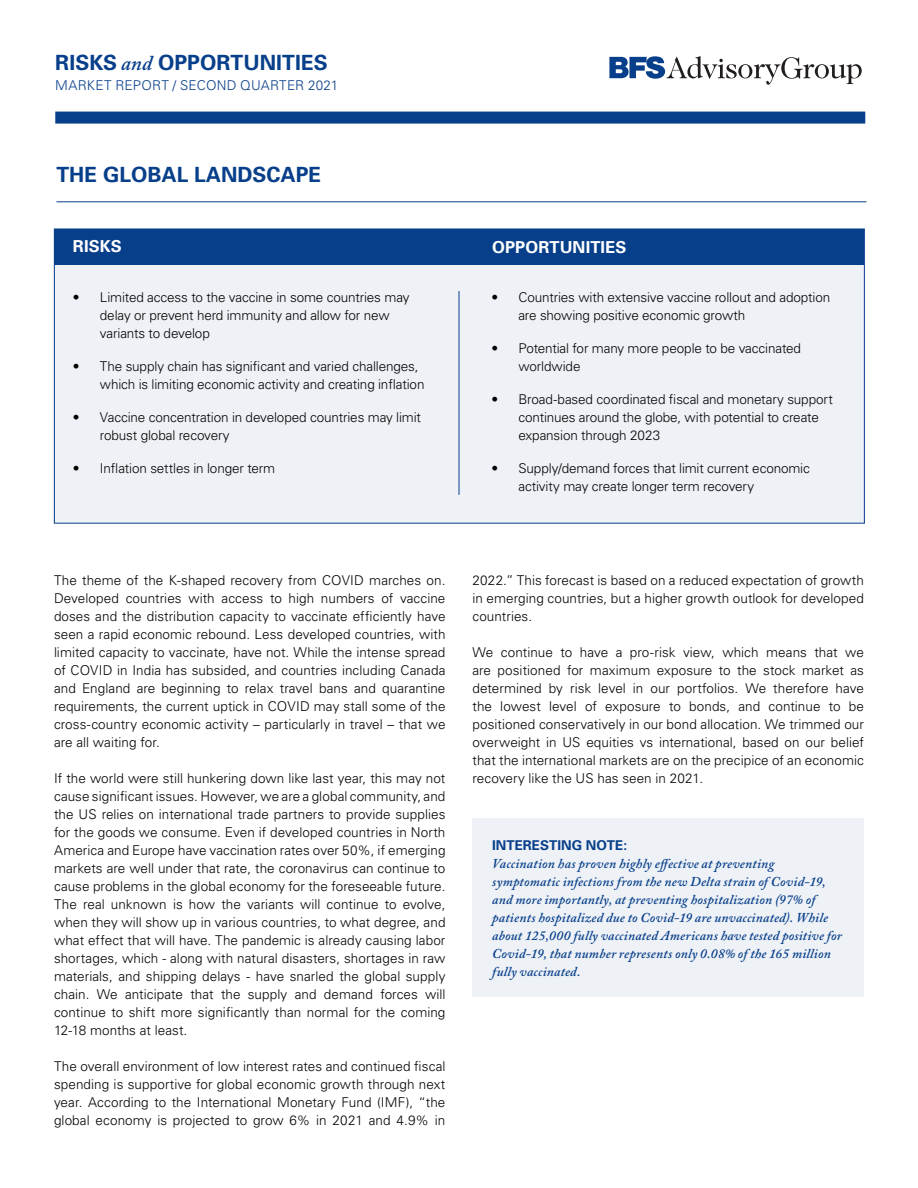
<style>
.page{position:relative;width:918px;height:1188px;background:#fff}
.page>*{position:absolute;margin:0;border:0;box-sizing:border-box;transform-origin:0 0}
.t1{font:700 21px "Univers";color:#083f8a}
.t2{font:700 16.5px "Univers";letter-spacing:.005em;color:#fff}
.t3{font:300 13.5px/18px "Univers";letter-spacing:-.01em;color:#040503}
.t4{font:italic 600 13.5px/18px "Adobe Caslon Pro";letter-spacing:.015em;color:#083f8a}
.t5{font:300 13.5px "Univers";letter-spacing:.015em;color:#083f8a}
.t6{font:700 13.5px "Univers";color:#083f8a}
.s1{font-family:"Adobe Caslon Pro";font-weight:600;font-style:italic}
</style>
<div class="page">
<div style="left:54px;top:229px;width:810px;height:294px;background:#eef2f7"></div>
<svg style="left:609px;top:56px;width:253px;height:29px"></svg>
<div style="left:54px;top:229px;width:810px;height:35px;background:#083f8a"></div>
<hr style="left:459px;top:291px;width:1px;height:204px;background:#083f8a">
<div style="left:472px;top:818px;width:392px;height:179px;background:#eef2f7"></div>
<hr style="left:56px;top:201px;width:810px;height:1px;background:#083f8a">
<div style="left:55px;top:112px;width:810px;height:12px;background:#083f8a"></div>
<h1 class="t1" style="left:55px;top:49px;width:274px">RISKS <span class="s1">and</span> OPPORTUNITIES</h1>
<p class="t5" style="left:55px;top:77px;width:285px">MARKET REPORT / SECOND QUARTER 2021</p>
<h1 class="t1" style="left:56px;top:161px;width:266px">THE GLOBAL LANDSCAPE</h1>
<p class="t2" style="left:73px;top:236px;width:50px">RISKS</p>
<p class="t2" style="left:492px;top:237px;width:136px">OPPORTUNITIES</p>
<p class="t3" style="left:100px;top:288px;width:311px;text-indent:-27px">• Limited access to the vaccine in some countries may delay or prevent herd immunity and allow for new variants to develop</p>
<p class="t3" style="left:100px;top:357px;width:326px;text-indent:-27px">• The supply chain has significant and varied challenges, which is limiting economic activity and creating inflation</p>
<p class="t3" style="left:100px;top:408px;width:323px;text-indent:-27px">• Vaccine concentration in developed countries may limit robust global recovery</p>
<p class="t3" style="left:73px;top:459px;width:204px">• Inflation settles in longer term</p>
<p class="t3" style="left:518px;top:288px;width:313px;text-indent:-27px">• Countries with extensive vaccine rollout and adoption are showing positive economic growth</p>
<p class="t3" style="left:518px;top:339px;width:284px;text-indent:-27px">• Potential for many more people to be vaccinated worldwide</p>
<p class="t3" style="left:518px;top:390px;width:316px;text-indent:-27px">• Broad-based coordinated fiscal and monetary support continues around the globe, with potential to create expansion through 2023</p>
<p class="t3" style="left:518px;top:459px;width:293px;text-indent:-27px">• Supply/demand forces that limit current economic activity may create longer term recovery</p>
<p class="t3" style="left:54px;top:571px;width:393px;text-align:justify">The theme of the K-shaped recovery from COVID marches on.<br>Developed countries with access to high numbers of vaccine doses and the distribution capacity to vaccinate efficiently have seen a rapid economic rebound. Less developed countries, with limited capacity to vaccinate, have not. While the intense spread of COVID in India has subsided, and countries including Canada and England are beginning to relax travel bans and quarantine requirements, the current uptick in COVID may stall some of the cross-country economic activity – particularly in travel – that we are all waiting for.</p>
<p class="t3" style="left:54px;top:769px;width:393px;text-align:justify">If the world were still hunkering down like last year, this may not cause significant issues. However, we are a global community, and the US relies on international trade partners to provide supplies for the goods we consume. Even if developed countries in North America and Europe have vaccination rates over 50%, if emerging markets are well under that rate, the coronavirus can continue to cause problems in the global economy for the foreseeable future.<br>The real unknown is how the variants will continue to evolve, when they will show up in various countries, to what degree, and what effect that will have. The pandemic is already causing labor shortages, which - along with natural disasters, shortages in raw materials, and shipping delays - have snarled the global supply chain. We anticipate that the supply and demand forces will continue to shift more significantly than normal for the coming 12-18 months at least.</p>
<p class="t3" style="left:54px;top:1057px;width:393px;text-align:justify">The overall environment of low interest rates and continued fiscal spending is supportive for global economic growth through next year. According to the International Monetary Fund (IMF), “the global economy is projected to grow 6% in 2021 and 4.9% in</p>
<p class="t3" style="left:472px;top:571px;width:393px;text-align:justify">2022.” This forecast is based on a reduced expectation of growth in emerging countries, but a higher growth outlook for developed countries.</p>
<p class="t3" style="left:472px;top:643px;width:393px;text-align:justify">We continue to have a pro-risk view, which means that we are positioned for maximum exposure to the stock market as determined by risk level in our portfolios. We therefore have the lowest level of exposure to bonds, and continue to be positioned conservatively in our bond allocation. We trimmed our overweight in US equities vs international, based on our belief that the international markets are on the precipice of an economic recovery like the US has seen in 2021.</p>
<p class="t6" style="left:492px;top:837px;width:137px">INTERESTING NOTE:</p>
<p class="t4" style="left:492px;top:854px;width:351px">Vaccination has proven highly effective at preventing symptomatic infections from the new Delta strain of Covid-19, and more importantly, at preventing hospitalization (97% of patients hospitalized due to Covid-19 are unvaccinated). While about 125,000 fully vaccinated Americans have tested positive for Covid-19, that number represents only 0.08% of the 165 million fully vaccinated.</p>
</div>
